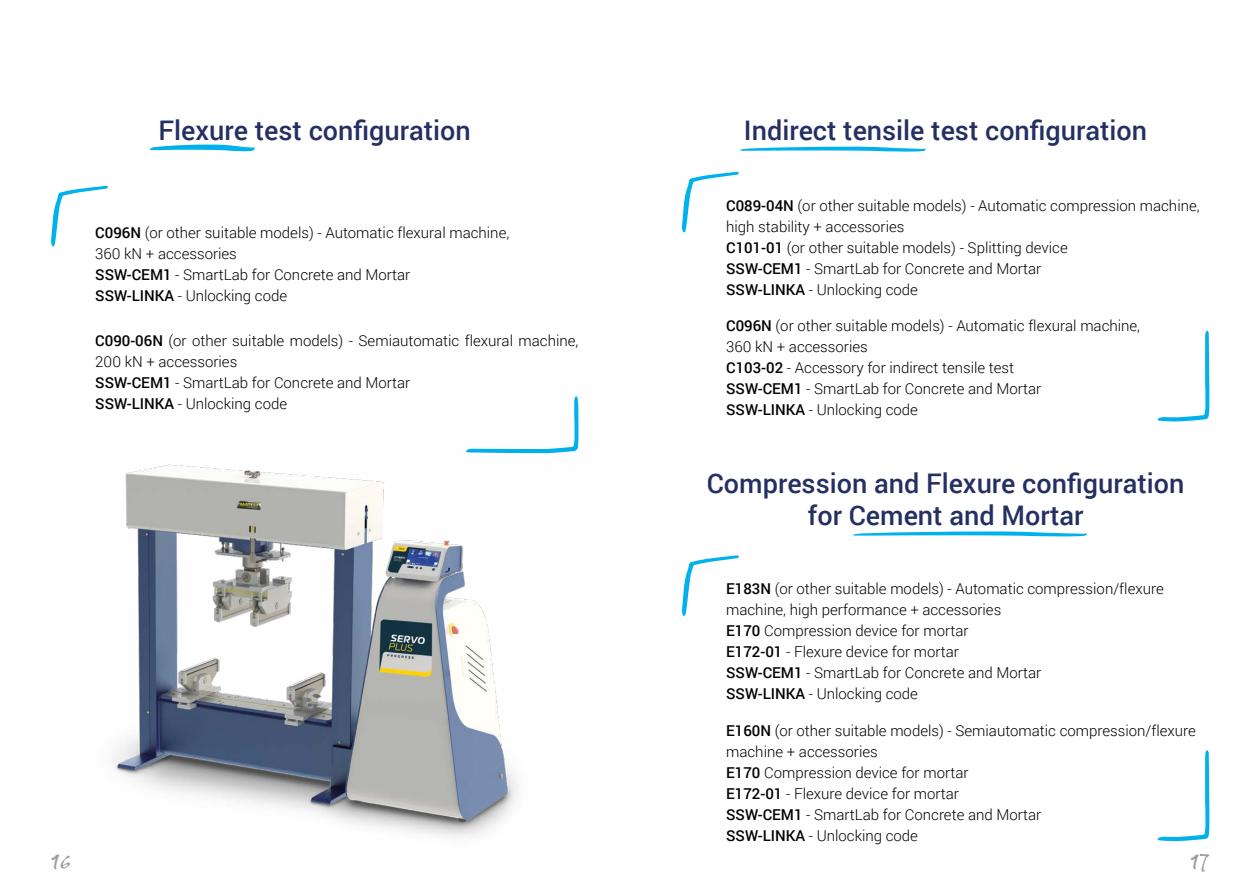
<style>
.page{position:relative;width:1259px;height:893px;background:#fff}
.page>*{position:absolute;margin:0;border:0;box-sizing:border-box;transform-origin:0 0}
.t1{font:500 27px/32.4px "Roboto";color:#242f62;text-align:center}
.t2{font:24px "Gizmo";color:#9d9d9c}
.t3{font:300 15px/21px "Roboto";color:#000}
.s1{font-weight:500}
</style>
<div class="page">
<svg style="left:150px;top:144px;width:105px;height:7px"></svg>
<svg style="left:740px;top:147px;width:186px;height:5px"></svg>
<svg style="left:853px;top:531px;width:234px;height:5px"></svg>
<svg style="left:1157px;top:330px;width:52px;height:91px"></svg>
<svg style="left:1157px;top:750px;width:52px;height:91px"></svg>
<svg style="left:574px;top:396px;width:4px;height:42px"></svg>
<svg style="left:51px;top:186px;width:57px;height:61px"></svg>
<svg style="left:682px;top:172px;width:57px;height:61px"></svg>
<svg style="left:682px;top:555px;width:57px;height:61px"></svg>
<img style="left:114px;top:438px;width:465px;height:400px">
<h1 class="t1" style="left:159px;top:113px;width:314px">Flexure test configuration</h1>
<h1 class="t1" style="left:744px;top:113px;width:405px">Indirect tensile test configuration</h1>
<p class="t3" style="left:95px;top:221px;width:415px"><span class="s1">C096N</span> (or other suitable models) - Automatic flexural machine, 360 kN + accessories<br><span class="s1">SSW-CEM1</span> - SmartLab for Concrete and Mortar<br><span class="s1">SSW-LINKA</span> - Unlocking code</p>
<p class="t3" style="left:95px;top:330px;width:485px"><span class="s1">C090-06N</span> (or other suitable models) - Semiautomatic flexural machine, 200 kN + accessories<br><span class="s1">SSW-CEM1</span> - SmartLab for Concrete and Mortar<br><span class="s1">SSW-LINKA</span> - Unlocking code</p>
<p class="t3" style="left:726px;top:195px;width:475px"><span class="s1">C089-04N</span> (or other suitable models) - Automatic compression machine, high stability + accessories<br><span class="s1">C101-01</span> (or other suitable models) - Splitting device<br><span class="s1">SSW-CEM1</span> - SmartLab for Concrete and Mortar<br><span class="s1">SSW-LINKA</span> - Unlocking code</p>
<p class="t3" style="left:726px;top:315px;width:415px"><span class="s1">C096N</span> (or other suitable models) - Automatic flexural machine, 360 kN + accessories<br><span class="s1">C103-02</span> - Accessory for indirect tensile test<br><span class="s1">SSW-CEM1</span> - SmartLab for Concrete and Mortar<br><span class="s1">SSW-LINKA</span> - Unlocking code</p>
<h1 class="t1" style="left:707px;top:466px;width:479px">Compression and Flexure configuration for Cement and Mortar</h1>
<p class="t3" style="left:726px;top:578px;width:439px"><span class="s1">E183N</span> (or other suitable models) - Automatic compression/flexure machine, high performance + accessories<br><span class="s1">E170</span> Compression device for mortar<br><span class="s1">E172-01</span> - Flexure device for mortar<br><span class="s1">SSW-CEM1</span> - SmartLab for Concrete and Mortar<br><span class="s1">SSW-LINKA</span> - Unlocking code</p>
<p class="t3" style="left:726px;top:719px;width:471px"><span class="s1">E160N</span> (or other suitable models) - Semiautomatic compression/flexure machine + accessories<br><span class="s1">E170</span> Compression device for mortar<br><span class="s1">E172-01</span> - Flexure device for mortar<br><span class="s1">SSW-CEM1</span> - SmartLab for Concrete and Mortar<br><span class="s1">SSW-LINKA</span> - Unlocking code</p>
<h2 class="t2" style="left:51px;top:843px;width:21px">16</h2>
<h2 class="t2" style="left:1190px;top:843px;width:20px">17</h2>
</div>
